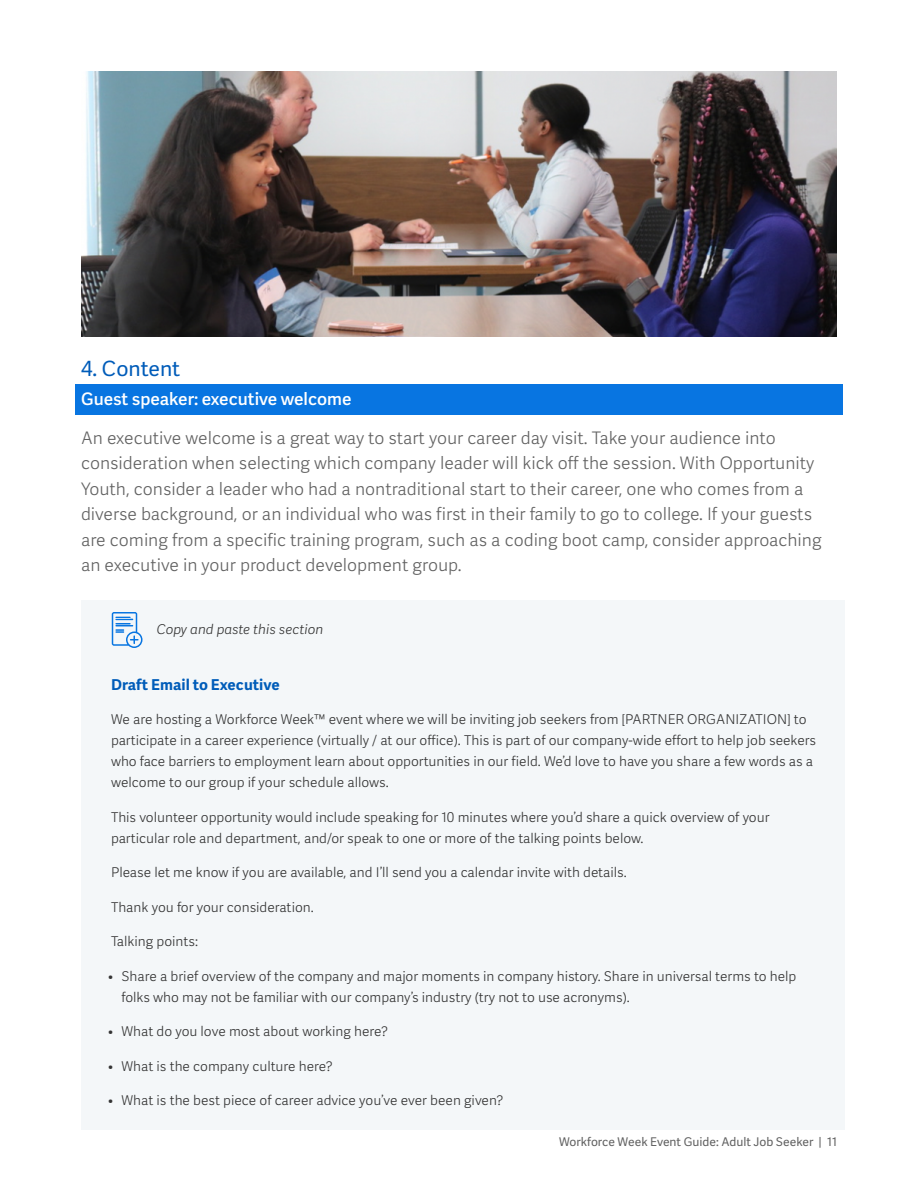
<style>
.page{position:relative;width:918px;height:1188px;background:#fff}
.page>*{position:absolute;margin:0;border:0;box-sizing:border-box;transform-origin:0 0}
.t1{font:21px "Workday Adelle Sans";color:#005cb9}
.t2{font:300 17.25px/25.5px "Workday Adelle Sans";color:#616161}
.t3{font:500 17.25px "Workday Adelle Sans";color:#fff}
.t4{font:700 15px "Workday Adelle Sans";color:#005cb9}
.t5{font:300 13.5px/21px "Workday Adelle Sans";color:#333}
.t6{font:italic 300 13.5px "Workday Adelle Sans";color:#333}
.t7{font:12px "Workday Adelle Sans";color:#616161}
</style>
<div class="page">
<div style="left:82px;top:600px;width:763px;height:530px;background:#f4f7f9"></div>
<div style="left:75px;top:384px;width:768px;height:31px;background:#0875e1"></div>
<img style="left:81px;top:71px;width:756px;height:266px">
<svg style="left:112px;top:612px;width:30px;height:36px"></svg>
<h1 class="t1" style="left:81px;top:356px;width:101px">4. Content</h1>
<p class="t3" style="left:81px;top:389px;width:272px">Guest speaker: executive welcome</p>
<p class="t2" style="left:81px;top:426px;width:742px">An executive welcome is a great way to start your career day visit. Take your audience into consideration when selecting which company leader will kick off the session. With Opportunity Youth, consider a leader who had a nontraditional start to their career, one who comes from a diverse background, or an individual who was first in their family to go to college. If your guests are coming from a specific training program, such as a coding boot camp, consider approaching an executive in your product development group.</p>
<p class="t6" style="left:157px;top:622px;width:168px">Copy and paste this section</p>
<p class="t4" style="left:111px;top:676px;width:170px">Draft Email to Executive</p>
<p class="t5" style="left:111px;top:710px;width:707px">We are hosting a Workforce Week™ event where we will be inviting job seekers from [PARTNER ORGANIZATION] to participate in a career experience (virtually / at our office). This is part of our company-wide effort to help job seekers who face barriers to employment learn about opportunities in our field. We’d love to have you share a few words as a welcome to our group if your schedule allows.</p>
<p class="t5" style="left:111px;top:807px;width:660px">This volunteer opportunity would include speaking for 10 minutes where you’d share a quick overview of your particular role and department, and/or speak to one or more of the talking points below.</p>
<p class="t5" style="left:111px;top:863px;width:517px">Please let me know if you are available, and I’ll send you a calendar invite with details.</p>
<p class="t5" style="left:111px;top:897px;width:204px">Thank you for your consideration.</p>
<p class="t5" style="left:111px;top:932px;width:89px">Talking points:</p>
<p class="t5" style="left:122px;top:966px;width:677px;text-indent:-14px">• Share a brief overview of the company and major moments in company history. Share in universal terms to help folks who may not be familiar with our company’s industry (try not to use acronyms).</p>
<p class="t5" style="left:108px;top:1022px;width:282px">• What do you love most about working here?</p>
<p class="t5" style="left:108px;top:1056px;width:226px">• What is the company culture here?</p>
<p class="t5" style="left:108px;top:1091px;width:397px">• What is the best piece of career advice you’ve ever been given?</p>
<p class="t7" style="left:559px;top:1135px;width:279px">Workforce Week Event Guide: Adult Job Seeker | 11</p>
</div>
